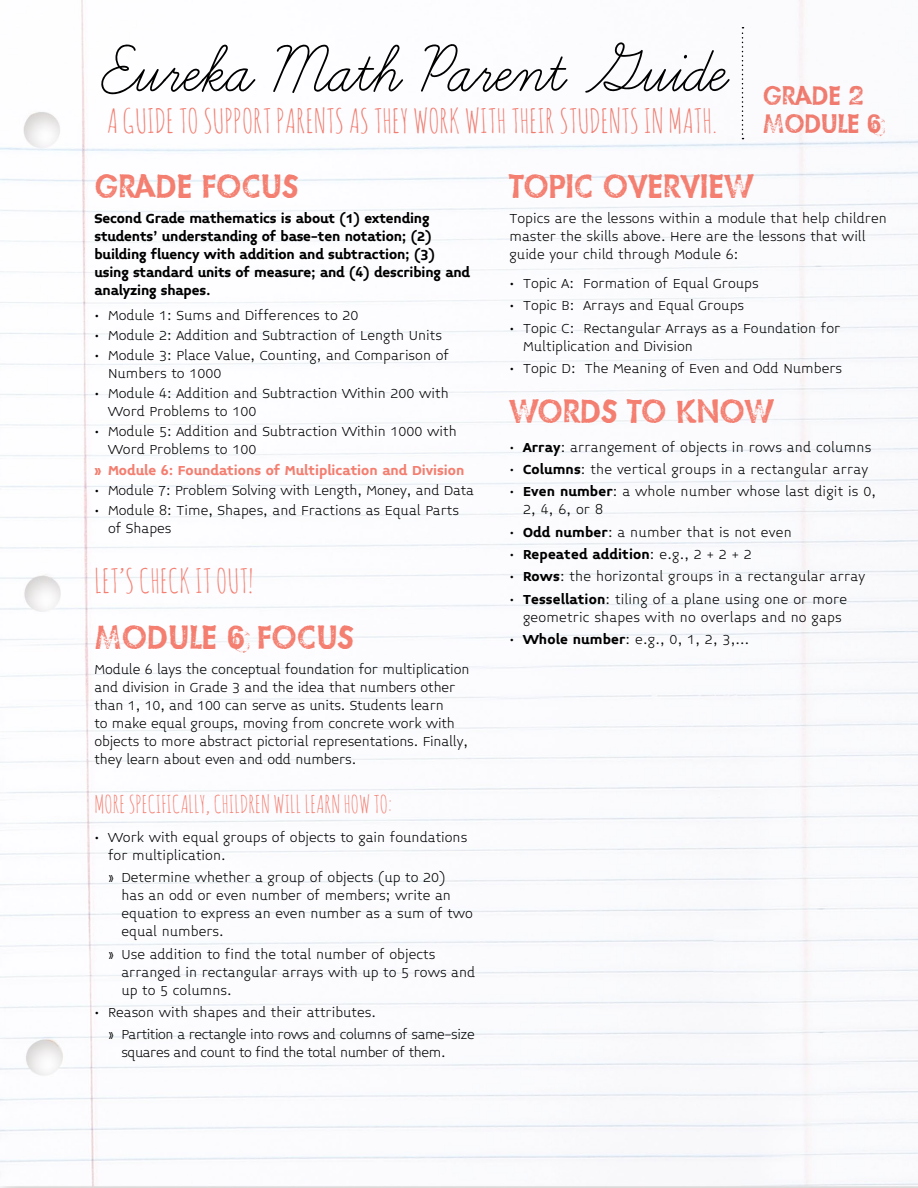
<style>
.page{position:relative;width:918px;height:1188px;background:#fff}
.page>*{position:absolute;margin:0;border:0;box-sizing:border-box;transform-origin:0 0}
.t1{font:81px "Learning Curve Pro";color:#000}
.Body{font:33px "Amatic SC";color:#f47e6f}
.t2{font:30px "Hat Check";color:#f47e6f}
.Body-2{font:24px "Amatic SC";color:#f47e6f}
.t3{font:24px/28.8px "Hat Check";letter-spacing:-.01em;color:#f47e6f}
.Bullet{font:300 15px/18px "Midiet Sans";color:#000}
.Body-3{font:300 15px/18px "Midiet Sans";letter-spacing:-.01em;color:#000}
.Body-4{font:700 15px/18px "Midiet Sans";letter-spacing:-.01em;color:#000}
.Bullet-2{font:300 15px/18px "Midiet Sans";letter-spacing:-.03em;color:#000}
.Bullet-3{font:700 15px "Midiet Sans";color:#f47e6f}
.Bullet-4{font:700 15px "Midiet Sans";letter-spacing:.01em;color:#000}
.s1{font-weight:700}
.s2{font-weight:300}
</style>
<div class="page">
<img style="left:0;top:0;width:918px;height:1188px">
<svg style="left:742px;top:27px;width:1px;height:112px"></svg>
<h1 class="t1" style="left:100px;top:34px;width:626px">Eureka Math Parent Guide</h1>
<h2 class="Body" style="left:107px;top:100px;width:612px">A GUIDE TO SUPPORT PARENTS AS THEY WORK WITH THEIR STUDENTS IN MATH.</h2>
<h3 class="t3" style="left:763px;top:80px;width:123px">GRADE 2<br>MODULE 6</h3>
<p class="t2" style="left:94px;top:166px;width:206px">GRADE FOCUS</p>
<p class="Body-4" style="left:94px;top:210px;width:377px">Second Grade mathematics is about (1) extending students’ understanding of base-ten notation; (2) building fluency with addition and subtraction; (3) using standard units of measure; and (4) describing and analyzing shapes.</p>
<p class="Bullet" style="left:94px;top:306px;width:265px">• Module 1: Sums and Differences to 20</p>
<p class="Bullet" style="left:94px;top:326px;width:349px">• Module 2: Addition and Subtraction of Length Units</p>
<p class="Bullet" style="left:108px;top:347px;width:343px;text-indent:-14px">• Module 3: Place Value, Counting, and Comparison of<br>Numbers to 1000</p>
<p class="Bullet" style="left:108px;top:385px;width:342px;text-indent:-14px">• Module 4: Addition and Subtraction Within 200 with<br>Word Problems to 100</p>
<p class="Bullet" style="left:108px;top:423px;width:350px;text-indent:-14px">• Module 5: Addition and Subtraction Within 1000 with<br>Word Problems to 100</p>
<p class="Bullet-3" style="left:94px;top:462px;width:371px">» Module 6: Foundations of Multiplication and Division</p>
<p class="Bullet" style="left:94px;top:481px;width:381px">• Module 7: Problem Solving with Length, Money, and Data</p>
<p class="Bullet" style="left:108px;top:501px;width:353px;text-indent:-14px">• Module 8: Time, Shapes, and Fractions as Equal Parts of Shapes</p>
<p class="Body" style="left:94px;top:559px;width:161px">LET’S CHECK IT OUT!</p>
<p class="t2" style="left:94px;top:617px;width:262px">MODULE 6 FOCUS</p>
<p class="Body-3" style="left:94px;top:660px;width:377px">Module 6 lays the conceptual foundation for multiplication and division in Grade 3 and the idea that numbers other than 1, 10, and 100 can serve as units. Students learn<br>to make equal groups, moving from concrete work with objects to more abstract pictorial representations. Finally, they learn about even and odd numbers.</p>
<p class="Body-2" style="left:94px;top:788px;width:299px">MORE SPECIFICALLY, CHILDREN WILL LEARN HOW TO:</p>
<p class="Bullet" style="left:108px;top:828px;width:361px;text-indent:-14px">• Work with equal groups of objects to gain foundations for multiplication.</p>
<p class="Bullet" style="left:122px;top:869px;width:353px;text-indent:-14px">» Determine whether a group of objects (up to 20)<br>has an odd or even number of members; write an equation to express an even number as a sum of two equal numbers.</p>
<p class="Bullet" style="left:122px;top:945px;width:355px;text-indent:-14px">» Use addition to find the total number of objects arranged in rectangular arrays with up to 5 rows and up to 5 columns.</p>
<p class="Bullet" style="left:94px;top:1003px;width:283px">• Reason with shapes and their attributes.</p>
<p class="Bullet-2" style="left:122px;top:1026px;width:355px;text-indent:-14px">» Partition a rectangle into rows and columns of same-size squares and count to find the total number of them.</p>
<p class="t2" style="left:510px;top:166px;width:244px">TOPIC OVERVIEW</p>
<p class="Body-3" style="left:510px;top:210px;width:379px">Topics are the lessons within a module that help children master the skills above. Here are the lessons that will guide your child through Module 6:</p>
<p class="Bullet" style="left:510px;top:275px;width:251px">• Topic A: Formation of Equal Groups</p>
<p class="Bullet" style="left:510px;top:297px;width:236px">• Topic B: Arrays and Equal Groups</p>
<p class="Bullet" style="left:523px;top:319px;width:319px;text-indent:-14px">• Topic C: Rectangular Arrays as a Foundation for<br>Multiplication and Division</p>
<p class="Bullet" style="left:510px;top:360px;width:334px">• Topic D: The Meaning of Even and Odd Numbers</p>
<p class="t2" style="left:510px;top:391px;width:265px">WORDS TO KNOW</p>
<p class="Bullet" style="left:510px;top:438px;width:363px">• <span class="s1">Array</span>: arrangement of objects in rows and columns</p>
<p class="Bullet" style="left:510px;top:461px;width:360px">• <span class="s1">Columns</span>: the vertical groups in a rectangular array</p>
<p class="Bullet" style="left:523px;top:483px;width:355px;text-indent:-14px">• <span class="s1">Even number</span>: a whole number whose last digit is 0,<br>2, 4, 6, or 8</p>
<p class="Bullet" style="left:510px;top:523px;width:284px">• <span class="s1">Odd number</span>: a number that is not even</p>
<p class="Bullet-4" style="left:510px;top:546px;width:244px"><span class="s2">•</span> Repeated addition<span class="s2">: e.g., 2 + 2 + 2</span></p>
<p class="Bullet" style="left:510px;top:568px;width:357px">• <span class="s1">Rows</span>: the horizontal groups in a rectangular array</p>
<p class="Bullet" style="left:510px;top:590px;width:339px;text-align:center">• <span class="s1">Tessellation</span>: tiling of a plane using one or more geometric shapes with no overlaps and no gaps</p>
<p class="Bullet" style="left:510px;top:630px;width:241px">• <span class="s1">Whole number</span>: e.g., 0, 1, 2, 3,…</p>
</div>
